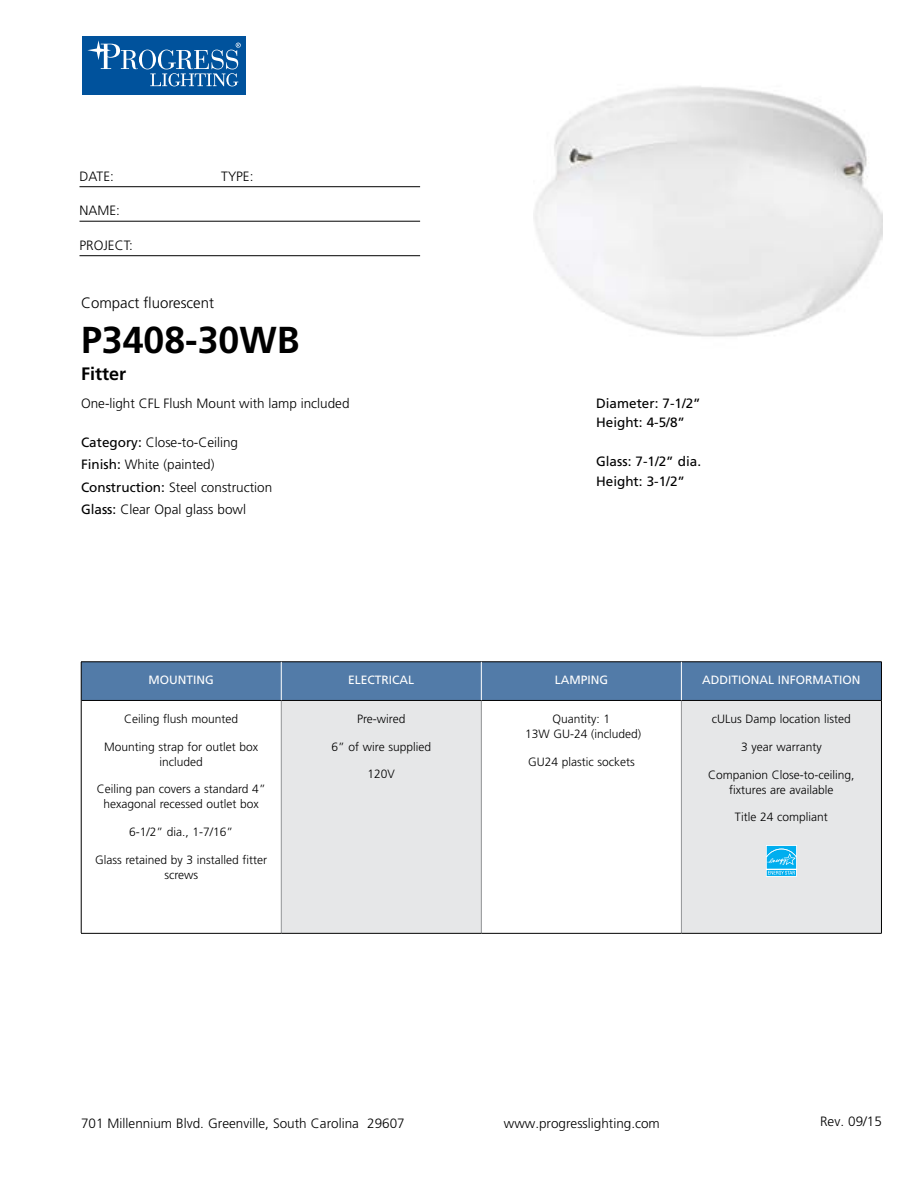
<style>
.page{position:relative;width:918px;height:1188px;background:#fff}
.page>*{position:absolute;margin:0;border:0;box-sizing:border-box;transform-origin:0 0}
.t1{font:700 37.5px "Frutiger LT Std";color:#000}
.t2{font:700 18px "Frutiger LT Std";color:#000}
.t3{font:300 15px "Frutiger LT Std";color:#000}
.t4{font:300 13.5px/22.5px "Frutiger LT Std";color:#000}
.t5{font:13.5px/19.5px "Frutiger LT Std";color:#000}
.t6{font:300 12px/15px "Frutiger LT Std";color:#000;text-align:center}
.t7{font:12px "Frutiger LT Std";color:#fff}
.s1{font-weight:400}
</style>
<div class="page">
<div style="left:82px;top:36px;width:164px;height:59px;background:#00529c"></div>
<svg style="left:139px;top:50px;width:17px;height:19px"></svg>
<div style="left:142px;top:50px;width:11px;height:19px;background:#00529c;border-radius:50%"></div>
<svg style="left:87px;top:40px;width:51px;height:29px"></svg>
<svg style="left:150px;top:43px;width:91px;height:43px"></svg>
<hr style="left:80px;top:186px;width:340px;height:1px;background:#000">
<hr style="left:80px;top:221px;width:340px;height:1px;background:#000">
<hr style="left:80px;top:255px;width:340px;height:1px;background:#000">
<div style="left:82px;top:663px;width:799px;height:37px;background:#527ba8"></div>
<div style="left:281px;top:700px;width:200px;height:233px;background:#e6e7e8"></div>
<div style="left:681px;top:700px;width:200px;height:233px;background:#e6e7e8"></div>
<hr style="left:281px;top:701px;width:1px;height:232px;background:#939598">
<hr style="left:481px;top:701px;width:1px;height:232px;background:#939598">
<hr style="left:681px;top:701px;width:1px;height:232px;background:#939598">
<hr style="left:81px;top:700px;width:200px;height:1px;background:#000">
<hr style="left:281px;top:700px;width:200px;height:1px;background:#000">
<hr style="left:481px;top:700px;width:200px;height:1px;background:#000">
<hr style="left:681px;top:700px;width:200px;height:1px;background:#000">
<hr style="left:81px;top:933px;width:200px;height:1px;background:#000">
<hr style="left:281px;top:933px;width:200px;height:1px;background:#000">
<hr style="left:481px;top:933px;width:200px;height:1px;background:#000">
<hr style="left:681px;top:933px;width:201px;height:1px;background:#000">
<hr style="left:81px;top:662px;width:200px;height:1px;background:#000">
<hr style="left:81px;top:662px;width:1px;height:38px;background:#000">
<hr style="left:281px;top:662px;width:200px;height:1px;background:#000">
<hr style="left:481px;top:662px;width:200px;height:1px;background:#000">
<hr style="left:681px;top:662px;width:201px;height:1px;background:#000">
<hr style="left:881px;top:662px;width:1px;height:38px;background:#000">
<hr style="left:81px;top:700px;width:1px;height:233px;background:#000">
<hr style="left:881px;top:700px;width:1px;height:233px;background:#000">
<hr style="left:281px;top:662px;width:1px;height:38px;background:#fff">
<hr style="left:681px;top:662px;width:1px;height:38px;background:#fff">
<hr style="left:481px;top:662px;width:1px;height:38px;background:#fff">
<svg style="left:766px;top:845px;width:31px;height:1px"></svg>
<svg style="left:766px;top:846px;width:31px;height:31px"></svg>
<img style="left:533px;top:86px;width:349px;height:251px">
<p class="t4" style="left:80px;top:165px;width:36px">DATE:</p>
<p class="t4" style="left:221px;top:165px;width:34px">TYPE:</p>
<p class="t4" style="left:80px;top:200px;width:42px">NAME:</p>
<p class="t4" style="left:80px;top:234px;width:55px">PROJECT:</p>
<p class="t3" style="left:81px;top:294px;width:135px">Compact fluorescent</p>
<h1 class="t1" style="left:81px;top:318px;width:220px">P3408-30WB</h1>
<h2 class="t2" style="left:81px;top:363px;width:47px">Fitter</h2>
<p class="t4" style="left:81px;top:392px;width:270px">One-light CFL Flush Mount with lamp included</p>
<p class="t4" style="left:81px;top:431px;width:193px"><span class="s1">Category:</span> Close-to-Ceiling<br><span class="s1">Finish:</span> White (painted)<br><span class="s1">Construction:</span> Steel construction<br><span class="s1">Glass:</span> Clear Opal glass bowl</p>
<p class="t5" style="left:596px;top:393px;width:106px">Diameter: 7-1/2”<br>Height: 4-5/8”</p>
<p class="t5" style="left:596px;top:452px;width:107px">Glass: 7-1/2” dia.<br>Height: 3-1/2”</p>
<p class="t7" style="left:149px;top:673px;width:67px">MOUNTING</p>
<p class="t7" style="left:348px;top:673px;width:68px">ELECTRICAL</p>
<p class="t7" style="left:555px;top:673px;width:55px">LAMPING</p>
<p class="t7" style="left:702px;top:673px;width:160px">ADDITIONAL INFORMATION</p>
<p class="t6" style="left:124px;top:711px;width:116px">Ceiling flush mounted</p>
<p class="t6" style="left:104px;top:739px;width:156px">Mounting strap for outlet box included</p>
<p class="t6" style="left:97px;top:782px;width:170px">Ceiling pan covers a standard 4” hexagonal recessed outlet box</p>
<p class="t6" style="left:129px;top:825px;width:106px">6-1/2” dia., 1-7/16”</p>
<p class="t6" style="left:95px;top:853px;width:174px">Glass retained by 3 installed fitter screws</p>
<p class="t6" style="left:357px;top:712px;width:50px">Pre-wired</p>
<p class="t6" style="left:332px;top:739px;width:101px">6” of wire supplied</p>
<p class="t6" style="left:368px;top:767px;width:29px">120V</p>
<p class="t6" style="left:712px;top:712px;width:141px">cULus Damp location listed</p>
<p class="t6" style="left:741px;top:739px;width:82px">3 year warranty</p>
<p class="t6" style="left:708px;top:767px;width:148px">Companion Close-to-ceiling, fixtures are available</p>
<p class="t6" style="left:735px;top:810px;width:94px">Title 24 compliant</p>
<p class="t6" style="left:525px;top:712px;width:118px">Quantity: 1<br>13W GU-24 (included)</p>
<p class="t6" style="left:528px;top:754px;width:108px">GU24 plastic sockets</p>
<p class="t4" style="left:81px;top:1112px;width:325px">701 Millennium Blvd. Greenville, South Carolina 29607</p>
<p class="t4" style="left:504px;top:1112px;width:158px">www.progresslighting.com</p>
<p class="t4" style="left:820px;top:1110px;width:63px">Rev. 09/15</p>
</div>
